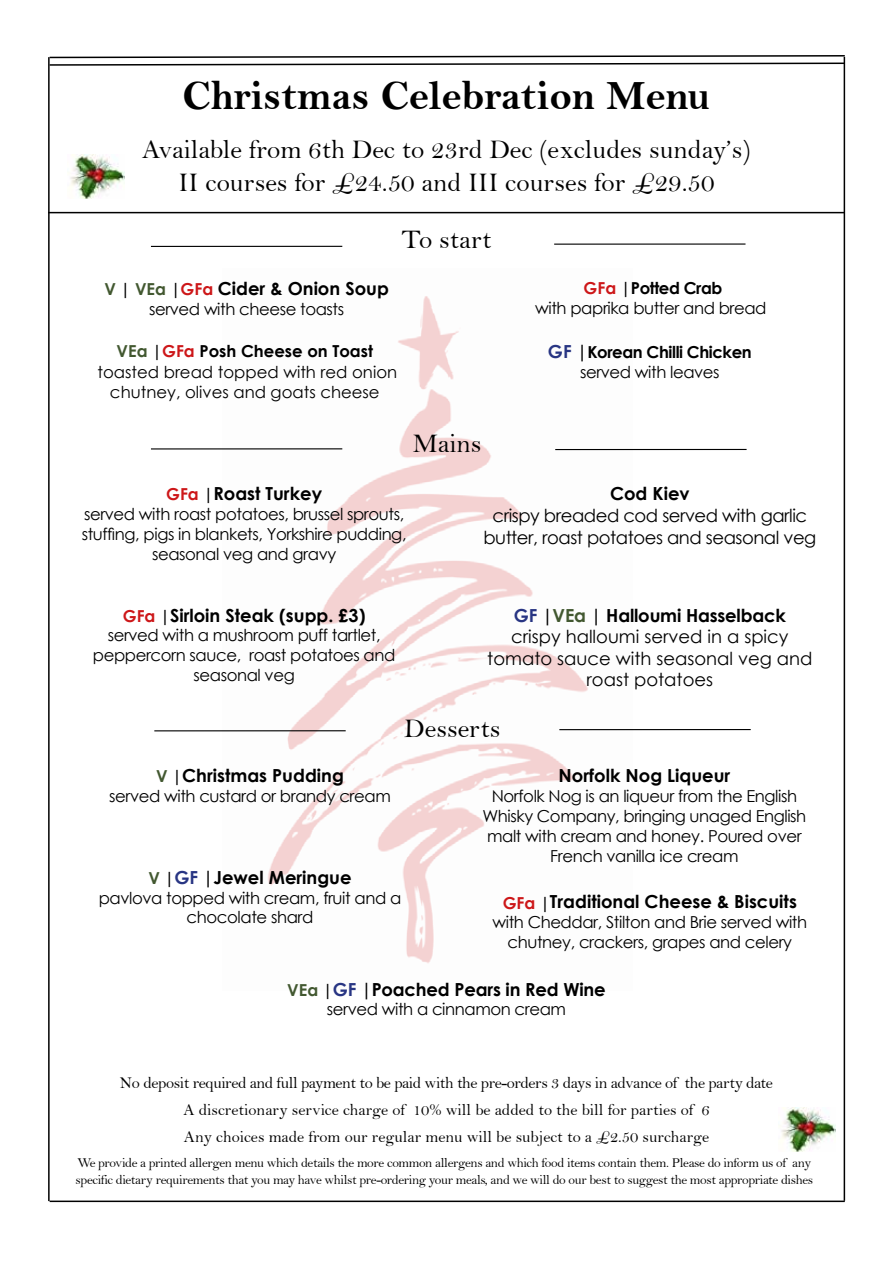
<style>
.page{position:relative;width:893px;height:1263px;background:#fff}
.page>*{position:absolute;margin:0;border:0;box-sizing:border-box;transform-origin:0 0}
.t1{font:42px "Bell MT Bold";color:#000}
.t2{font:27px/32.4px "Bell";color:#000;text-align:center}
.t3{font:700 18px "Century Gothic";color:#000}
.t4{font:18px/21.6px "Century Gothic";color:#000;text-align:center}
.t5{font:18px/21.6px "Century Gothic";letter-spacing:-.025em;color:#000;text-align:center}
.t6{font:16.5px/19.8px "Century Gothic";letter-spacing:-.025em;color:#000;text-align:center}
.t7{font:16.5px/27px "Bell";color:#000;text-align:center}
.t8{font:16.5px/21.6px "Century Gothic";color:#000;text-align:center}
.t9{font:700 16.5px/19.8px "Century Gothic";letter-spacing:-.025em;color:#000;text-align:center}
.t10{font:13.5px/16.2px "Bell";letter-spacing:-.025em;color:#000}
.s1{font-size:16.5px;color:#425830}
.s2{font-size:16.5px}
.s3{font-size:16.5px;color:#cd1719}
.s4{font-weight:700;color:#425830}
.s5{font-weight:700}
.s6{font-weight:700;color:#cd1719}
.s7{font-size:18px;color:#283583}
.s8{font-size:18px}
.s9{font-weight:400}
.s10{font-weight:700;color:#283583}
.s11{color:#283583}
</style>
<div class="page">
<img style="left:223px;top:296px;width:409px;height:667px">
<svg style="left:49px;top:55px;width:797px;height:11px"></svg>
<hr style="left:48px;top:57px;width:2px;height:1144px;background:#000">
<hr style="left:50px;top:1200px;width:795px;height:2px;background:#000">
<hr style="left:844px;top:57px;width:1px;height:1144px;background:#000">
<hr style="left:48px;top:212px;width:796px;height:1px;background:#000">
<hr style="left:151px;top:246px;width:191px;height:1px;background:#000">
<hr style="left:151px;top:448px;width:191px;height:1px;background:#000">
<hr style="left:559px;top:729px;width:192px;height:1px;background:#000">
<hr style="left:154px;top:730px;width:192px;height:1px;background:#000">
<hr style="left:554px;top:243px;width:191px;height:2px;background:#000">
<hr style="left:555px;top:449px;width:192px;height:1px;background:#000">
<img style="left:70px;top:154px;width:55px;height:45px">
<img style="left:781px;top:1107px;width:55px;height:45px">
<h1 class="t1" style="left:183px;top:70px;width:529px">Christmas Celebration Menu</h1>
<h2 class="t2" style="left:142px;top:133px;width:610px">Available from 6th Dec to 23rd Dec (excludes sunday’s)<br>II courses for £24.50 and III courses for £29.50</h2>
<p class="t3" style="left:104px;top:275px;width:286px"><span class="s1">V</span> <span class="s2">|</span> <span class="s1">VEa</span> <span class="s2">|</span><span class="s3">GFa</span> Cider &amp; Onion Soup</p>
<p class="t6" style="left:149px;top:299px;width:197px">served with cheese toasts</p>
<h2 class="t2" style="left:402px;top:223px;width:91px">To start</h2>
<p class="t8" style="left:97px;top:340px;width:301px"><span class="s4">VEa</span> <span class="s5">|</span><span class="s6">GFa</span> <span class="s5">Posh Cheese on Toast </span>toasted bread topped with red onion</p>
<p class="t8" style="left:110px;top:381px;width:271px">chutney, olives and goats cheese</p>
<h2 class="t2" style="left:413px;top:427px;width:70px">Mains</h2>
<p class="t6" style="left:535px;top:278px;width:233px"><span class="s6">GFa</span> <span class="s5">|Potted Crab<br></span>with paprika butter and bread</p>
<p class="t9" style="left:548px;top:341px;width:205px"><span class="s7">GF</span> <span class="s8">|</span>Korean Chilli Chicken <span class="s9">served with leaves</span></p>
<p class="t3" style="left:166px;top:480px;width:157px"><span class="s3">GFa</span> <span class="s2">|</span>Roast Turkey</p>
<p class="t6" style="left:82px;top:504px;width:326px">served with roast potatoes, brussel sprouts, stuffing, pigs in blankets, Yorkshire pudding, seasonal veg and gravy</p>
<p class="t3" style="left:123px;top:601px;width:244px"><span class="s3">GFa</span> <span class="s2">|</span>Sirloin Steak (supp. £3)</p>
<p class="t6" style="left:93px;top:625px;width:304px">served with a mushroom puff tartlet, peppercorn sauce, roast potatoes and seasonal veg</p>
<p class="t3" style="left:610px;top:480px;width:81px">Cod Kiev</p>
<p class="t5" style="left:483px;top:504px;width:335px">crispy breaded cod served with garlic butter, roast potatoes and seasonal veg</p>
<p class="t4" style="left:487px;top:604px;width:327px"><span class="s10">GF</span> <span class="s5">|</span><span class="s4">VEa</span> <span class="s5">| Halloumi Hasselback </span>crispy halloumi served in a spicy tomato sauce with seasonal veg and roast potatoes</p>
<p class="t3" style="left:156px;top:762px;width:189px"><span class="s1">V</span> <span class="s2">|</span>Christmas Pudding</p>
<p class="t6" style="left:109px;top:786px;width:283px">served with custard or brandy cream</p>
<h2 class="t2" style="left:404px;top:712px;width:98px">Desserts</h2>
<p class="t3" style="left:559px;top:762px;width:173px">Norfolk Nog Liqueur</p>
<p class="t6" style="left:482px;top:786px;width:325px">Norfolk Nog is an liqueur from the English Whisky Company, bringing unaged English malt with cream and honey. Poured over French vanilla ice cream</p>
<p class="t3" style="left:148px;top:863px;width:205px"><span class="s1">V</span> <span class="s2">|</span><span class="s11">GF</span> |Jewel Meringue</p>
<p class="t6" style="left:99px;top:887px;width:304px">pavlova topped with cream, fruit and a chocolate shard</p>
<p class="t3" style="left:503px;top:888px;width:296px"><span class="s3">GFa</span> <span class="s2">|</span>Traditional Cheese &amp; Biscuits</p>
<p class="t6" style="left:492px;top:912px;width:316px">with Cheddar, Stilton and Brie served with chutney, crackers, grapes and celery</p>
<p class="t3" style="left:287px;top:975px;width:320px"><span class="s1">VEa</span> <span class="s2">|</span><span class="s11">GF</span> |Poached Pears in Red Wine</p>
<p class="t6" style="left:327px;top:999px;width:241px">served with a cinnamon cream</p>
<p class="t7" style="left:120px;top:1069px;width:654px">No deposit required and full payment to be paid with the pre-orders 3 days in advance of the party date<br>A discretionary service charge of 10% will be added to the bill for parties of 6<br>Any choices made from our regular menu will be subject to a £2.50 surcharge</p>
<p class="t10" style="left:76px;top:1155px;width:739px">We provide a printed allergen menu which details the more common allergens and which food items contain them. Please do inform us of any specific dietary requirements that you may have whilst pre-ordering your meals, and we will do our best to suggest the most appropriate dishes</p>
</div>
